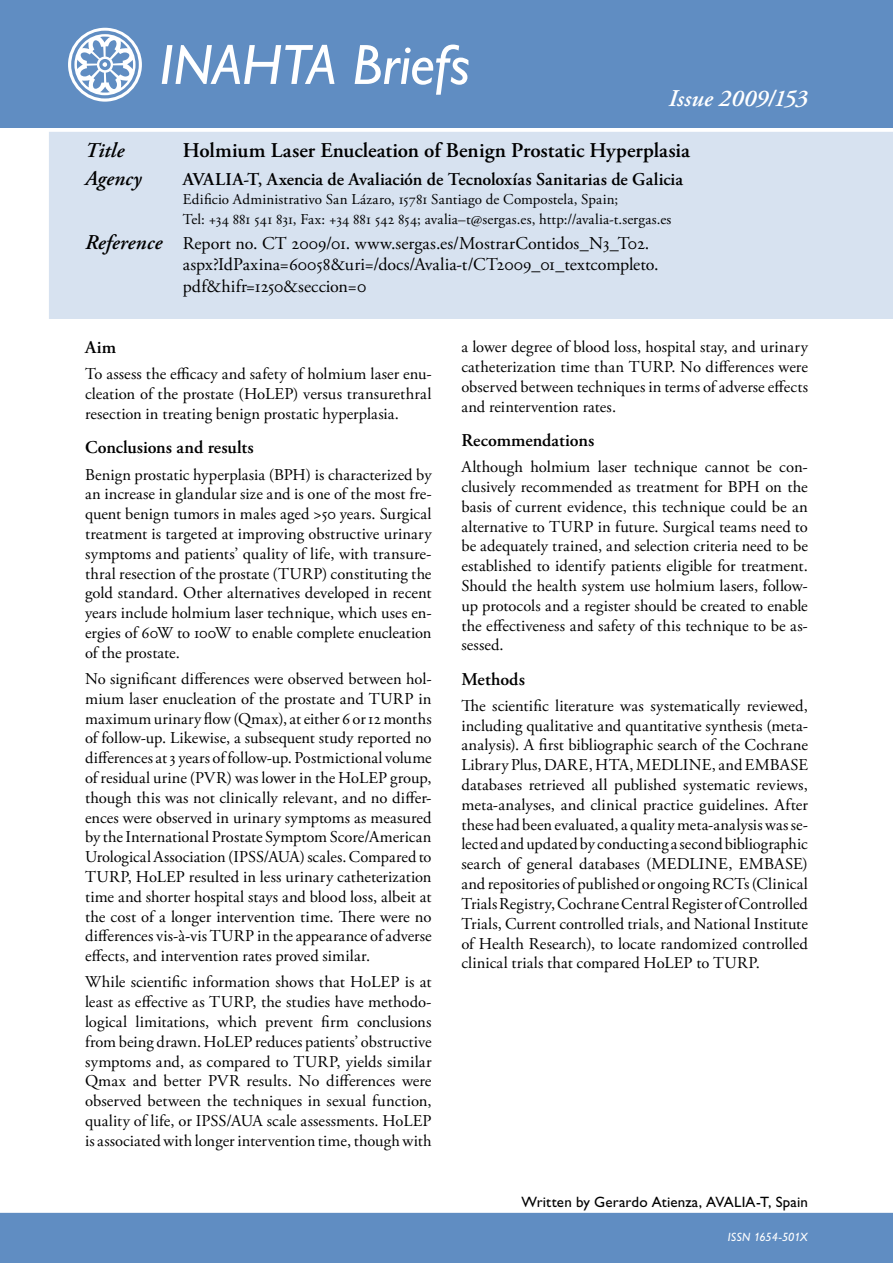
<style>
.page{position:relative;width:893px;height:1263px;background:#fff}
.page>*{position:absolute;margin:0;border:0;box-sizing:border-box;transform-origin:0 0}
.t1{font:italic 57px "Gill Alt One";color:#fff}
.Issue{font:italic 600 24px "Adobe Garamond Pro";letter-spacing:.005em;color:#fff}
.Title_ruta{font:600 21px "Adobe Garamond Pro";color:#000}
.Agency_text{font:italic 600 21px "Adobe Garamond Pro";letter-spacing:.005em;color:#000}
.Title_ruta-2{font:italic 600 21px "Adobe Garamond Pro";letter-spacing:.005em;color:#000}
.Reference_text{font:18px/21.6px "Adobe Garamond Pro";color:#000}
.Agency_text-2{font:600 18px "Adobe Garamond Pro";color:#000}
.Heading{font:600 18px "Adobe Garamond Pro";color:#000}
.Brödtext{font:16.5px/19.8px "Adobe Garamond Pro";letter-spacing:.005em;color:#000;text-align:justify}
.Agency_address{font:15px "Adobe Garamond Pro";letter-spacing:.01em;color:#000}
.Written_by{font:15px "Gill Alt One";letter-spacing:.01em;color:#000}
.Ö-Grouping__left{font:italic 12px "Gill Alt One";letter-spacing:-.005em;color:#fff}
.s1{font-weight:600;font-style:italic;font-size:21px}
</style>
<div class="page">
<div style="left:0;top:1213px;width:893px;height:50px;background:#608dc2"></div>
<div style="left:49px;top:132px;width:844px;height:187px;background:#d7e2f0"></div>
<div style="left:0;top:0;width:893px;height:128px;background:#608dc2"></div>
<p class="t1" style="left:159px;top:32px;width:312px">INAHTA Briefs</p>
<p class="Issue" style="left:668px;top:84px;width:141px">Issue 2009/153</p>
<p class="Title_ruta-2" style="left:85px;top:138px;width:41px">Title</p>
<p class="Title_ruta" style="left:183px;top:138px;width:509px">Holmium Laser Enucleation of Benign Prostatic Hyperplasia</p>
<p class="Agency_text" style="left:85px;top:166px;width:58px">Agency</p>
<p class="Agency_text-2" style="left:183px;top:169px;width:502px">AVALIA-T, Axencia de Avaliación de Tecnoloxías Sanitarias de Galicia</p>
<p class="Agency_address" style="left:183px;top:190px;width:437px">Edificio Administrativo San Lázaro, 15781 Santiago de Compostela, Spain;</p>
<p class="Agency_address" style="left:183px;top:210px;width:490px">Tel: +34 881 541 831, Fax: +34 881 542 854; avalia–t@sergas.es, http://avalia-t.sergas.es</p>
<p class="Reference_text" style="left:183px;top:233px;width:477px;text-indent:-98px"><span class="s1">Reference</span> Report no. CT 2009/01. www.sergas.es/MostrarContidos_N3_T02. aspx?IdPaxina=60058&amp;uri=/docs/Avalia-t/CT2009_01_textcompleto. pdf&amp;hifr=1250&amp;seccion=0</p>
<p class="Heading" style="left:85px;top:337px;width:33px">Aim</p>
<p class="Brödtext" style="left:85px;top:365px;width:348px">To assess the efficacy and safety of holmium laser enu&shy;cleation of the prostate (HoLEP) versus transurethral resection in treating benign prostatic hyperplasia.</p>
<p class="Heading" style="left:85px;top:437px;width:170px">Conclusions and results</p>
<p class="Brödtext" style="left:85px;top:465px;width:348px">Benign prostatic hyperplasia (BPH) is characterized by an increase in glandular size and is one of the most fre&shy;quent benign tumors in males aged &gt;50 years. Surgical treatment is targeted at improving obstructive urinary symptoms and patients’ quality of life, with transure&shy;thral resection of the prostate (TURP) constituting the gold standard. Other alternatives developed in recent years include holmium laser technique, which uses en&shy;ergies of 60W to 100W to enable complete enucleation of the prostate.</p>
<p class="Brödtext" style="left:85px;top:669px;width:348px">No significant differences were observed between hol&shy;mium laser enucleation of the prostate and TURP in maximum urinary flow (Qmax), at either 6 or 12 months of follow-up. Likewise, a subsequent study reported no differences at 3 years of follow-up. Postmictional volume of residual urine (PVR) was lower in the HoLEP group, though this was not clinically relevant, and no differ&shy;ences were observed in urinary symptoms as measured by the International Prostate Symptom Score/American Urological Association (IPSS/AUA) scales. Compared to TURP, HoLEP resulted in less urinary catheterization time and shorter hospital stays and blood loss, albeit at the cost of a longer intervention time. There were no differences vis-à-vis TURP in the appearance of adverse effects, and intervention rates proved similar.</p>
<p class="Brödtext" style="left:85px;top:973px;width:348px">While scientific information shows that HoLEP is at least as effective as TURP, the studies have methodo&shy;logical limitations, which prevent firm conclusions from being drawn. HoLEP reduces patients’ obstructive symptoms and, as compared to TURP, yields similar Qmax and better PVR results. No differences were observed between the techniques in sexual function, quality of life, or IPSS/AUA scale assessments. HoLEP is associated with longer intervention time, though with</p>
<p class="Brödtext" style="left:461px;top:338px;width:348px">a lower degree of blood loss, hospital stay, and urinary catheterization time than TURP. No differences were observed between techniques in terms of adverse effects and reintervention rates.</p>
<p class="Heading" style="left:461px;top:430px;width:134px">Recommendations</p>
<p class="Brödtext" style="left:461px;top:458px;width:348px">Although holmium laser technique cannot be con&shy;clusively recommended as treatment for BPH on the basis of current evidence, this technique could be an alternative to TURP in future. Surgical teams need to be adequately trained, and selection criteria need to be established to identify patients eligible for treatment.<br>Should the health system use holmium lasers, follow&shy;up protocols and a register should be created to enable the effectiveness and safety of this technique to be as&shy;sessed.</p>
<p class="Heading" style="left:461px;top:669px;width:65px">Methods</p>
<p class="Brödtext" style="left:461px;top:696px;width:348px">The scientific literature was systematically reviewed, including qualitative and quantitative synthesis (meta&shy;analysis). A first bibliographic search of the Cochrane Library Plus, DARE, HTA, MEDLINE, and EMBASE databases retrieved all published systematic reviews, meta-analyses, and clinical practice guidelines. After these had been evaluated, a quality meta-analysis was se&shy;lected and updated by conducting a second bibliographic search of general databases (MEDLINE, EMBASE) and repositories of published or ongoing RCTs (Clinical Trials Registry, Cochrane Central Register of Controlled Trials, Current controlled trials, and National Institute of Health Research), to locate randomized controlled clinical trials that compared HoLEP to TURP.</p>
<p class="Written_by" style="left:521px;top:1193px;width:288px">Written by Gerardo Atienza, AVALIA-T, Spain</p>
<p class="Ö-Grouping__left" style="left:728px;top:1230px;width:82px">ISSN 1654-501X</p>
</div>
